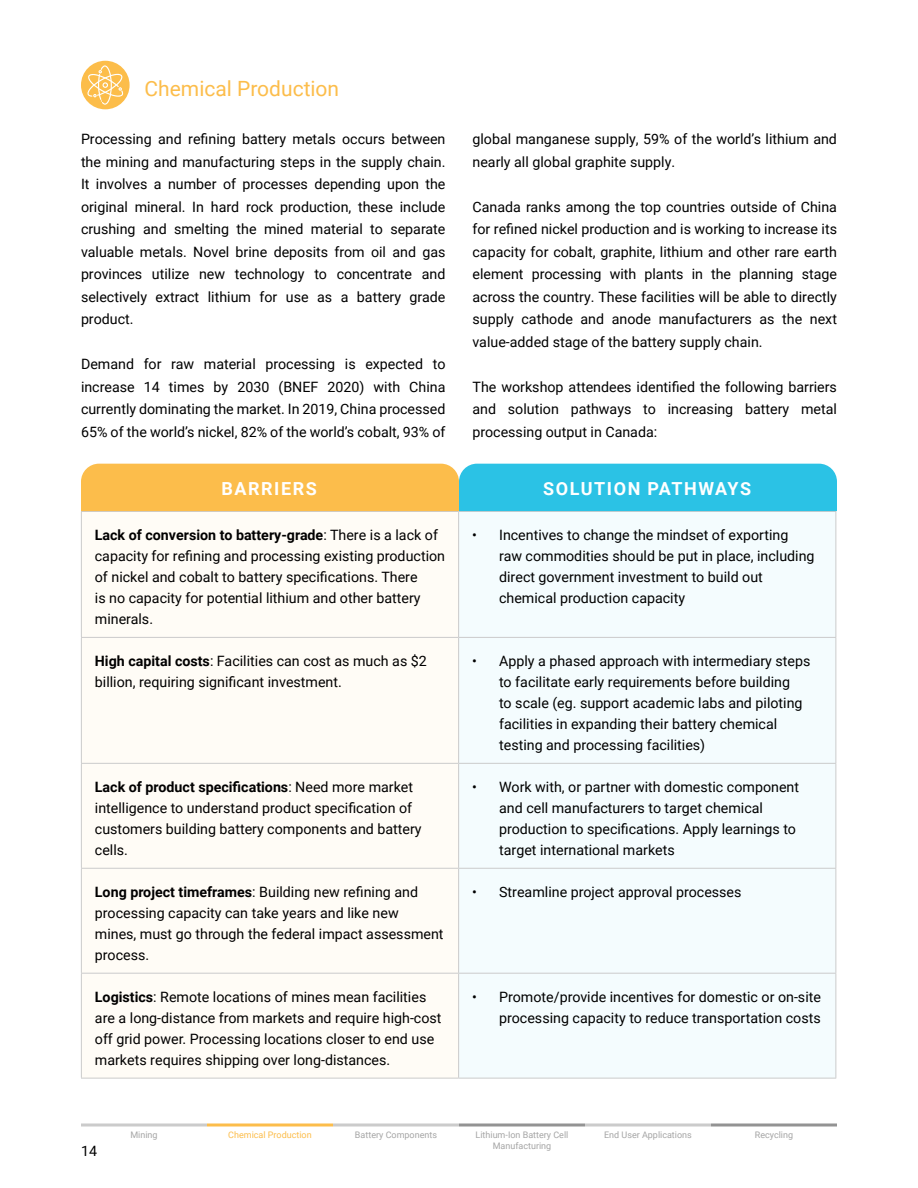
<style>
.page{position:relative;width:918px;height:1188px;background:#fff}
.page>*{position:absolute;margin:0;border:0;box-sizing:border-box;transform-origin:0 0}
.t1{font:21px "Roboto";color:#fcbd4b}
.t2{font:700 18px "Roboto";letter-spacing:.085em;color:#fff}
.t3{font:14.25px/21px "Roboto";color:#000}
.t4{font:9px/10.8px "Roboto";color:#a5a5a5;text-align:center}
.t5{font:9px "Roboto";color:#fcbd4b}
.s1{font-weight:700}
</style>
<div class="page">
<div style="left:82px;top:636px;width:376px;height:442px;background:#fffcf6"></div>
<div style="left:459px;top:512px;width:377px;height:566px;background:#f4fcfe"></div>
<hr style="left:81px;top:511px;width:378px;height:1px;background:#cbcbcb">
<hr style="left:81px;top:512px;width:1px;height:125px;background:#cbcbcb">
<hr style="left:459px;top:511px;width:377px;height:1px;background:#cbcbcb">
<hr style="left:458px;top:512px;width:1px;height:125px;background:#cbcbcb">
<hr style="left:836px;top:512px;width:1px;height:125px;background:#cbcbcb">
<hr style="left:81px;top:637px;width:378px;height:1px;background:#cbcbcb">
<hr style="left:81px;top:638px;width:1px;height:125px;background:#cbcbcb">
<hr style="left:459px;top:637px;width:377px;height:1px;background:#cbcbcb">
<hr style="left:458px;top:638px;width:1px;height:125px;background:#cbcbcb">
<hr style="left:836px;top:638px;width:1px;height:125px;background:#cbcbcb">
<hr style="left:81px;top:763px;width:378px;height:1px;background:#cbcbcb">
<hr style="left:81px;top:764px;width:1px;height:104px;background:#cbcbcb">
<hr style="left:459px;top:763px;width:377px;height:1px;background:#cbcbcb">
<hr style="left:458px;top:764px;width:1px;height:104px;background:#cbcbcb">
<hr style="left:836px;top:764px;width:1px;height:104px;background:#cbcbcb">
<hr style="left:81px;top:868px;width:378px;height:1px;background:#cbcbcb">
<hr style="left:81px;top:869px;width:1px;height:104px;background:#cbcbcb">
<hr style="left:459px;top:868px;width:377px;height:1px;background:#cbcbcb">
<hr style="left:458px;top:869px;width:1px;height:104px;background:#cbcbcb">
<hr style="left:836px;top:869px;width:1px;height:104px;background:#cbcbcb">
<hr style="left:81px;top:973px;width:378px;height:1px;background:#cbcbcb">
<hr style="left:81px;top:974px;width:1px;height:104px;background:#cbcbcb">
<hr style="left:459px;top:973px;width:377px;height:1px;background:#cbcbcb">
<hr style="left:458px;top:974px;width:1px;height:104px;background:#cbcbcb">
<hr style="left:836px;top:974px;width:1px;height:104px;background:#cbcbcb">
<hr style="left:81px;top:1078px;width:378px;height:1px;background:#cbcbcb">
<hr style="left:459px;top:1078px;width:377px;height:1px;background:#cbcbcb">
<svg style="left:81px;top:464px;width:756px;height:47px;background:#94bf98"></svg>
<div style="left:81px;top:61px;width:49px;height:48px;background:#fcbd4a;border-radius:50%"></div>
<svg style="left:87px;top:65px;width:36px;height:40px"></svg>
<hr style="left:81px;top:1124px;width:126px;height:2px;background:#cbcbcb">
<hr style="left:333px;top:1124px;width:126px;height:2px;background:#cbcbcb">
<hr style="left:459px;top:1124px;width:126px;height:2px;background:#939393">
<hr style="left:585px;top:1124px;width:126px;height:2px;background:#cbcbcb">
<hr style="left:711px;top:1124px;width:126px;height:2px;background:#939393">
<hr style="left:207px;top:1124px;width:126px;height:2px;background:#fcbd4b">
<h1 class="t1" style="left:145px;top:74px;width:196px">Chemical Production</h1>
<p class="t3" style="left:81px;top:127px;width:366px;line-height:22.5px;text-align:justify">Processing and refining battery metals occurs between the mining and manufacturing steps in the supply chain.<br>It involves a number of processes depending upon the original mineral. In hard rock production, these include crushing and smelting the mined material to separate valuable metals. Novel brine deposits from oil and gas provinces utilize new technology to concentrate and selectively extract lithium for use as a battery grade product.</p>
<p class="t3" style="left:81px;top:352px;width:366px;line-height:22.5px;text-align:justify">Demand for raw material processing is expected to increase 14 times by 2030 (BNEF 2020) with China currently dominating the market. In 2019, China processed 65% of the world’s nickel, 82% of the world’s cobalt, 93% of</p>
<p class="t3" style="left:473px;top:127px;width:366px;line-height:22.5px">global manganese supply, 59% of the world’s lithium and nearly all global graphite supply.</p>
<p class="t3" style="left:473px;top:195px;width:366px;line-height:22.5px;text-align:justify">Canada ranks among the top countries outside of China for refined nickel production and is working to increase its capacity for cobalt, graphite, lithium and other rare earth element processing with plants in the planning stage across the country. These facilities will be able to directly supply cathode and anode manufacturers as the next value-added stage of the battery supply chain.</p>
<p class="t3" style="left:473px;top:375px;width:366px;line-height:22.5px;text-align:justify">The workshop attendees identified the following barriers and solution pathways to increasing battery metal processing output in Canada:</p>
<p class="t2" style="left:222px;top:476px;width:97px">BARRIERS</p>
<p class="t2" style="left:543px;top:476px;width:209px">SOLUTION PATHWAYS</p>
<p class="t3" style="left:95px;top:524px;width:352px"><span class="s1">Lack of conversion to battery-grade</span>: There is a lack of capacity for refining and processing existing production of nickel and cobalt to battery specifications. There<br>is no capacity for potential lithium and other battery minerals.</p>
<p class="t3" style="left:499px;top:524px;width:317px;text-indent:-27px">• Incentives to change the mindset of exporting raw commodities should be put in place, including direct government investment to build out chemical production capacity</p>
<p class="t3" style="left:95px;top:650px;width:334px"><span class="s1">High capital costs</span>: Facilities can cost as much as $2 billion, requiring significant investment.</p>
<p class="t3" style="left:499px;top:650px;width:313px;text-indent:-27px">• Apply a phased approach with intermediary steps to facilitate early requirements before building<br>to scale (eg. support academic labs and piloting facilities in expanding their battery chemical testing and processing facilities)</p>
<p class="t3" style="left:95px;top:776px;width:328px"><span class="s1">Lack of product specifications</span>: Need more market intelligence to understand product specification of customers building battery components and battery cells.</p>
<p class="t3" style="left:499px;top:776px;width:301px;text-indent:-27px">• Work with, or partner with domestic component and cell manufacturers to target chemical production to specifications. Apply learnings to target international markets</p>
<p class="t3" style="left:95px;top:881px;width:350px"><span class="s1">Long project timeframes</span>: Building new refining and processing capacity can take years and like new mines, must go through the federal impact assessment process.</p>
<p class="t3" style="left:472px;top:881px;width:271px">• Streamline project approval processes</p>
<p class="t3" style="left:95px;top:986px;width:348px"><span class="s1">Logistics</span>: Remote locations of mines mean facilities are a long-distance from markets and require high-cost off grid power. Processing locations closer to end use markets requires shipping over long-distances.</p>
<p class="t3" style="left:472px;top:986px;width:350px;text-align:right">• Promote/provide incentives for domestic or on-site processing capacity to reduce transportation costs</p>
<p class="t3" style="left:81px;top:1140px;width:18px">14</p>
<p class="t4" style="left:130px;top:1129px;width:29px">Mining</p>
<p class="t4" style="left:355px;top:1129px;width:84px">Battery Components</p>
<p class="t4" style="left:476px;top:1129px;width:94px">Lithium-Ion Battery Cell<br>Manufacturing</p>
<p class="t4" style="left:604px;top:1129px;width:89px">End User Applications</p>
<p class="t4" style="left:755px;top:1129px;width:40px">Recycling</p>
<p class="t5" style="left:228px;top:1129px;width:85px">Chemical Production</p>
</div>
